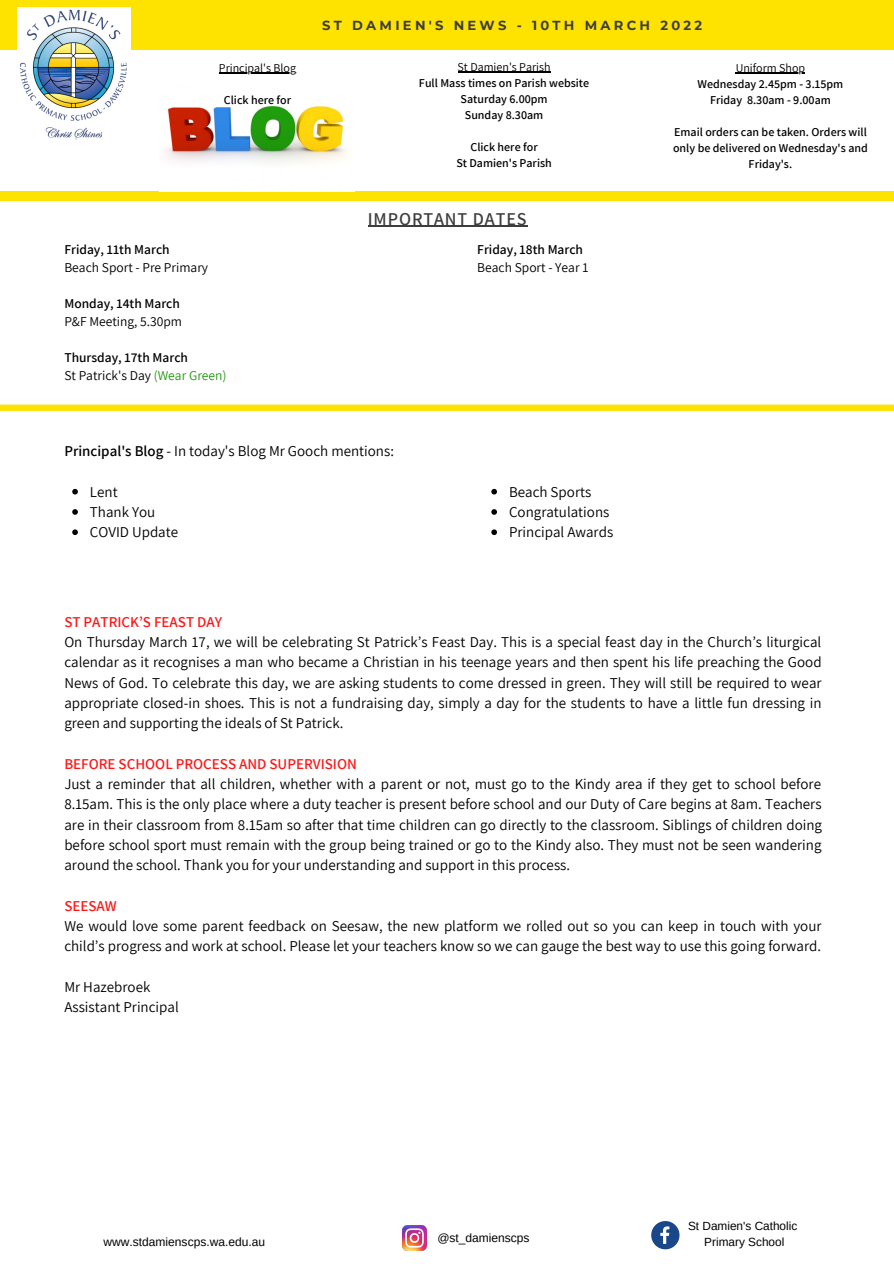
<style>
.page{position:relative;width:894px;height:1264px;background:#fff}
.page>*{position:absolute;margin:0;border:0;box-sizing:border-box;transform-origin:0 0}
.t1{font:600 18px "Assistant";letter-spacing:.05em;color:#3d3d3d}
.t2{font:15px/20.2px "Assistant";color:#000;text-align:justify}
.t3{font:600 15px "Assistant";color:#ff1616}
.t4{font:13.5px "Assistant";color:#000}
.t5{font:600 13.5px "Assistant";color:#000}
.t6{font:700 13.05px "Montserrat";letter-spacing:.25em;color:#3d3d3d}
.t7{font:600 12px/16px "Assistant";color:#000;text-align:center}
.t8{font:12px "Assistant";color:#000}
.t9{font:12px "Arimo";color:#000}
.t10{font:11.85px "Arimo";color:#000}
.s1{color:#239912}
.s2{font-weight:600}
</style>
<div class="page">
<div style="left:0;top:0;width:893px;height:49px;background:#ffe300"></div>
<div style="left:0;top:191px;width:893px;height:9px;background:#ffe300"></div>
<img style="left:402px;top:1225px;width:25px;height:24px">
<svg style="left:651px;top:1221px;width:28px;height:28px"></svg>
<svg style="left:0;top:404px;width:893px;height:7px;background:#ffe518"></svg>
<img style="left:18px;top:7px;width:112px;height:133px">
<img style="left:165px;top:105px;width:182px;height:58px">
<hr style="left:367px;top:226px;width:160px;height:1px;background:#3d3d3d">
<hr style="left:457px;top:72px;width:93px;height:1px;background:#000">
<svg style="left:72px;top:489px;width:6px;height:5px"></svg>
<svg style="left:72px;top:509px;width:6px;height:6px"></svg>
<svg style="left:72px;top:529px;width:6px;height:6px"></svg>
<hr style="left:735px;top:73px;width:70px;height:1px;background:#000">
<hr style="left:219px;top:73px;width:77px;height:1px;background:#000">
<svg style="left:491px;top:489px;width:6px;height:5px"></svg>
<svg style="left:491px;top:509px;width:6px;height:6px"></svg>
<svg style="left:491px;top:529px;width:6px;height:6px"></svg>
<p class="t8" style="left:219px;top:59px;width:79px">Principal's Blog</p>
<p class="t7" style="left:224px;top:91px;width:69px">Click here for</p>
<p class="t5" style="left:64px;top:240px;width:107px">Friday, 11th March</p>
<p class="t4" style="left:64px;top:258px;width:145px">Beach Sport - Pre Primary</p>
<p class="t5" style="left:64px;top:294px;width:117px">Monday, 14th March</p>
<p class="t4" style="left:64px;top:312px;width:119px">P&amp;F Meeting, 5.30pm</p>
<p class="t5" style="left:64px;top:348px;width:125px">Thursday, 17th March</p>
<p class="t4" style="left:64px;top:366px;width:164px">St Patrick's Day <span class="s1">(Wear Green)</span></p>
<p class="t6" style="left:322px;top:17px;width:381px">ST DAMIEN'S NEWS - 10TH MARCH 2022</p>
<p class="t8" style="left:457px;top:59px;width:94px">St Damien's Parish</p>
<p class="t7" style="left:419px;top:74px;width:172px">Full Mass times on Parish website</p>
<p class="t7" style="left:460px;top:90px;width:89px">Saturday 6.00pm</p>
<p class="t7" style="left:464px;top:106px;width:80px">Sunday 8.30am</p>
<p class="t7" style="left:470px;top:139px;width:69px">Click here for</p>
<p class="t7" style="left:456px;top:155px;width:97px">St Damien's Parish</p>
<p class="t1" style="left:367px;top:206px;width:160px">IMPORTANT DATES</p>
<p class="t5" style="left:477px;top:240px;width:107px">Friday, 18th March</p>
<p class="t4" style="left:477px;top:258px;width:113px">Beach Sport - Year 1</p>
<p class="t8" style="left:735px;top:59px;width:71px">Uniform Shop</p>
<p class="t7" style="left:697px;top:75px;width:147px">Wednesday 2.45pm - 3.15pm</p>
<p class="t7" style="left:709px;top:91px;width:122px">Friday 8.30am - 9.00am</p>
<p class="t7" style="left:673px;top:123px;width:196px">Email orders can be taken. Orders will only be delivered on Wednesday's and<br>Friday's.</p>
<p class="t2" style="left:64px;top:440px;width:331px"><span class="s2">Principal's Blog</span> - In today's Blog Mr Gooch mentions:</p>
<p class="t2" style="left:90px;top:481px;width:29px">Lent</p>
<p class="t2" style="left:90px;top:501px;width:67px">Thank You</p>
<p class="t2" style="left:90px;top:521px;width:90px">COVID Update</p>
<p class="t2" style="left:509px;top:481px;width:84px">Beach Sports</p>
<p class="t2" style="left:509px;top:501px;width:102px">Congratulations</p>
<p class="t2" style="left:509px;top:521px;width:106px">Principal Awards</p>
<p class="t3" style="left:64px;top:611px;width:159px">ST PATRICK’S FEAST DAY</p>
<p class="t2" style="left:64px;top:631px;width:758px">On Thursday March 17, we will be celebrating St Patrick’s Feast Day. This is a special feast day in the Church’s liturgical calendar as it recognises a man who became a Christian in his teenage years and then spent his life preaching the Good News of God. To celebrate this day, we are asking students to come dressed in green. They will still be required to wear appropriate closed-in shoes. This is not a fundraising day, simply a day for the students to have a little fun dressing in green and supporting the ideals of St Patrick.</p>
<p class="t3" style="left:64px;top:753px;width:294px">BEFORE SCHOOL PROCESS AND SUPERVISION</p>
<p class="t2" style="left:64px;top:773px;width:759px">Just a reminder that all children, whether with a parent or not, must go to the Kindy area if they get to school before 8.15am. This is the only place where a duty teacher is present before school and our Duty of Care begins at 8am. Teachers are in their classroom from 8.15am so after that time children can go directly to the classroom. Siblings of children doing before school sport must remain with the group being trained or go to the Kindy also. They must not be seen wandering around the school. Thank you for your understanding and support in this process.</p>
<p class="t3" style="left:64px;top:895px;width:54px">SEESAW</p>
<p class="t2" style="left:64px;top:915px;width:758px">We would love some parent feedback on Seesaw, the new platform we rolled out so you can keep in touch with your child’s progress and work at school. Please let your teachers know so we can gauge the best way to use this going forward.</p>
<p class="t2" style="left:64px;top:976px;width:88px">Mr Hazebroek</p>
<p class="t2" style="left:64px;top:996px;width:116px">Assistant Principal</p>
<p class="t9" style="left:103px;top:1234px;width:163px">www.stdamienscps.wa.edu.au</p>
<p class="t9" style="left:437px;top:1231px;width:94px">@st_damienscps</p>
<p class="t10" style="left:687px;top:1219px;width:111px">St Damien's Catholic</p>
<p class="t10" style="left:704px;top:1235px;width:82px">Primary School</p>
</div>
